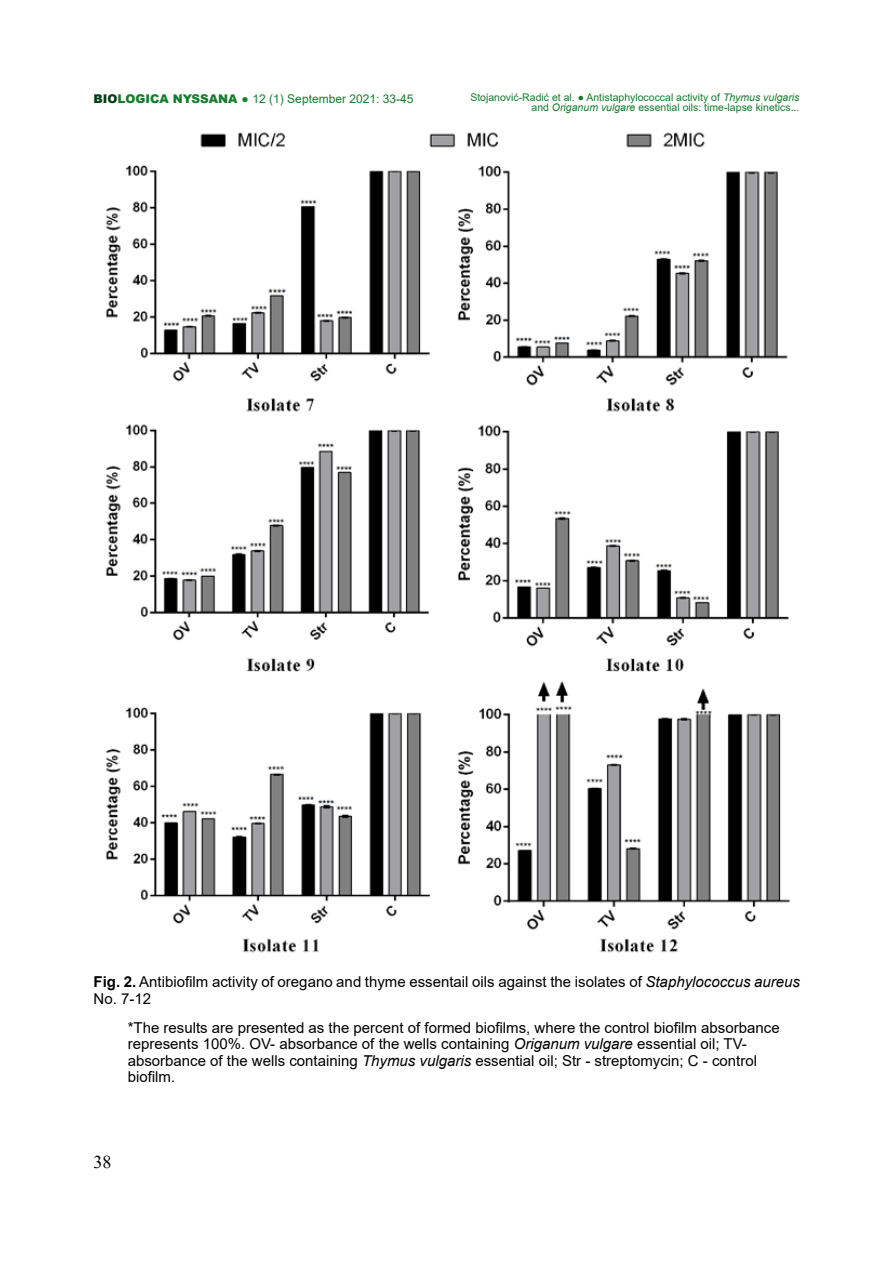
<style>
.page{position:relative;width:893px;height:1263px;background:#fff}
.page>*{position:absolute;margin:0;border:0;box-sizing:border-box;transform-origin:0 0}
.t1{font:18px "Times New Roman";color:#000}
.t2{font:15px/16.5px "Arial";color:#000}
.t3{font:12px "Arial";color:#137d2d}
.t4{font:10.5px/10.5px "Arial";color:#137d2d;text-align:right}
.s1{font-weight:900;color:#003d15}
.s2{font-weight:900}
.s3{font-style:italic}
.s4{font-weight:700}
</style>
<div class="page">
<img style="left:106px;top:132px;width:684px;height:821px">
<p class="t3" style="left:94px;top:90px;width:321px"><span class="s1">BIO</span><span class="s2">LOGICA NYSSANA ●</span> 12 (1) September 2021: 33-45</p>
<p class="t4" style="left:470px;top:92px;width:331px">Stojanović-Radić et al. ● Antistaphylococcal activity of <span class="s3">Thymus vulgaris </span>and <span class="s3">Origanum vulgare</span> essential oils: time-lapse kinetics...</p>
<p class="t2" style="left:94px;top:973px;width:708px"><span class="s4">Fig. 2.</span> Antibiofilm activity of oregano and thyme essentail oils against the isolates of <span class="s3">Staphylococcus aureus<br></span>No. 7-12</p>
<p class="t2" style="left:128px;top:1019px;width:653px">*The results are presented as the percent of formed biofilms, where the control biofilm absorbance represents 100%. OV- absorbance of the wells containing <span class="s3">Origanum vulgare</span> essential oil; TV&shy;absorbance of the wells containing <span class="s3">Thymus vulgaris</span> essential oil; Str - streptomycin; C - control biofilm.</p>
<p class="t1" style="left:94px;top:1149px;width:19px">38</p>
</div>
